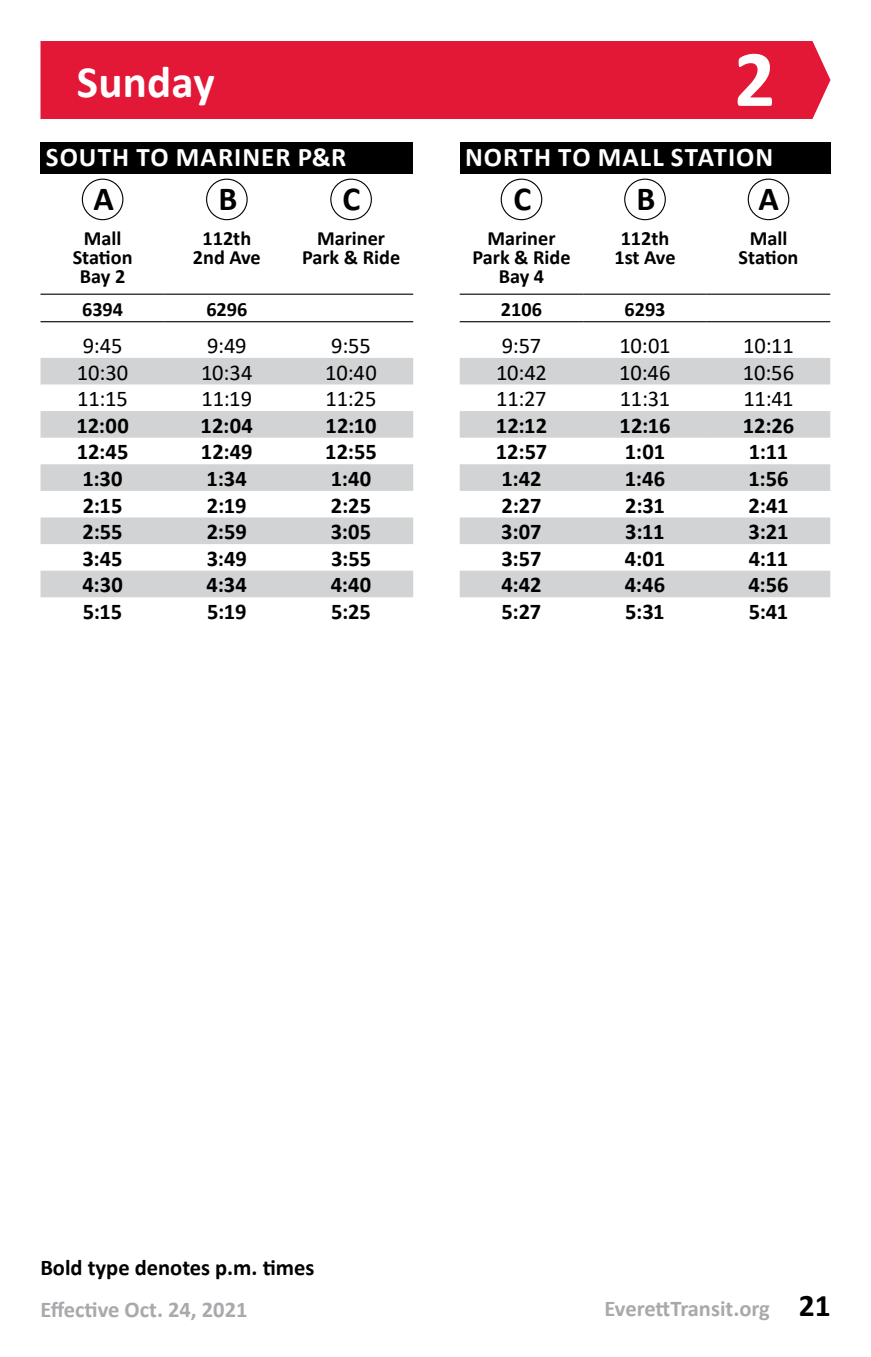
<style>
.page{position:relative;width:871px;height:1357px;background:#fff}
.page>*{position:absolute;margin:0;border:0;box-sizing:border-box;transform-origin:0 0}
.t1{font:700 81px "Calibri";color:#fff}
.t2{font:700 45px "Calibri";letter-spacing:.005em;color:#fff}
.t3{font:700 33.75px "Calibri";color:#000}
.t4{font:700 31.5px "Calibri";color:#000}
.t5{font:700 27px "Calibri";letter-spacing:.04em;color:#fff}
.t6{font:700 22.5px "Calibri";color:#000}
.t7{font:22.5px "Calibri";letter-spacing:-.01em;color:#000}
.t8{font:700 22.5px "Calibri";color:#a7a9ac}
.t9{font:700 20.25px/19.1px "Calibri";color:#000;text-align:center}
</style>
<div class="page">
<div style="left:40px;top:41px;width:790px;height:78px;background:#e31837"></div>
<div style="left:40px;top:142px;width:373px;height:32px;background:#000"></div>
<hr style="left:40px;top:294px;width:125px;height:1px;background:#000">
<hr style="left:165px;top:294px;width:124px;height:1px;background:#000">
<hr style="left:289px;top:294px;width:124px;height:1px;background:#000">
<hr style="left:40px;top:321px;width:125px;height:1px;background:#000">
<hr style="left:165px;top:321px;width:124px;height:1px;background:#000">
<hr style="left:289px;top:321px;width:124px;height:1px;background:#000">
<div style="left:82px;top:179px;width:41px;height:41px;border:1px solid #000;border-radius:50%"></div>
<div style="left:206px;top:179px;width:42px;height:41px;border:1px solid #000;border-radius:50%"></div>
<div style="left:330px;top:179px;width:42px;height:41px;border:1px solid #000;border-radius:50%"></div>
<svg style="left:40px;top:358px;width:373px;height:239px;fill:#d1d3d4"></svg>
<div style="left:460px;top:142px;width:370px;height:32px;background:#000"></div>
<hr style="left:460px;top:294px;width:123px;height:1px;background:#000">
<hr style="left:583px;top:294px;width:124px;height:1px;background:#000">
<hr style="left:707px;top:294px;width:123px;height:1px;background:#000">
<hr style="left:460px;top:321px;width:123px;height:1px;background:#000">
<hr style="left:583px;top:321px;width:124px;height:1px;background:#000">
<hr style="left:707px;top:321px;width:123px;height:1px;background:#000">
<div style="left:501px;top:179px;width:41px;height:41px;border:1px solid #000;border-radius:50%"></div>
<div style="left:624px;top:179px;width:42px;height:41px;border:1px solid #000;border-radius:50%"></div>
<div style="left:747px;top:179px;width:42px;height:41px;border:1px solid #000;border-radius:50%"></div>
<svg style="left:460px;top:358px;width:370px;height:239px;fill:#d1d3d4"></svg>
<h2 class="t2" style="left:77px;top:50px;width:139px">Sunday</h2>
<p class="t5" style="left:46px;top:138px;width:302px">SOUTH TO MARINER P&amp;R</p>
<h3 class="t3" style="left:93px;top:175px;width:22px">A</h3>
<h3 class="t3" style="left:218px;top:175px;width:20px">B</h3>
<h3 class="t3" style="left:342px;top:175px;width:19px">C</h3>
<p class="t9" style="left:73px;top:229px;width:61px">Mall<br>Station<br>Bay 2</p>
<p class="t9" style="left:193px;top:229px;width:69px">112th<br>2nd Ave</p>
<p class="t9" style="left:302px;top:229px;width:100px">Mariner<br>Park &amp; Ride</p>
<p class="t9" style="left:82px;top:299px;width:43px">6394</p>
<p class="t9" style="left:206px;top:299px;width:43px">6296</p>
<p class="t7" style="left:83px;top:330px;width:41px">9:45</p>
<p class="t7" style="left:207px;top:330px;width:41px">9:49</p>
<p class="t7" style="left:331px;top:330px;width:41px">9:55</p>
<p class="t7" style="left:77px;top:356px;width:53px">10:30</p>
<p class="t7" style="left:201px;top:356px;width:53px">10:34</p>
<p class="t7" style="left:325px;top:356px;width:53px">10:40</p>
<p class="t7" style="left:77px;top:383px;width:52px">11:15</p>
<p class="t7" style="left:202px;top:383px;width:52px">11:19</p>
<p class="t7" style="left:326px;top:383px;width:52px">11:25</p>
<p class="t6" style="left:76px;top:409px;width:54px">12:00</p>
<p class="t6" style="left:201px;top:409px;width:54px">12:04</p>
<p class="t6" style="left:325px;top:409px;width:53px">12:10</p>
<p class="t6" style="left:77px;top:436px;width:53px">12:45</p>
<p class="t6" style="left:201px;top:436px;width:53px">12:49</p>
<p class="t6" style="left:325px;top:436px;width:53px">12:55</p>
<p class="t6" style="left:82px;top:463px;width:42px">1:30</p>
<p class="t6" style="left:207px;top:463px;width:42px">1:34</p>
<p class="t6" style="left:331px;top:463px;width:42px">1:40</p>
<p class="t6" style="left:83px;top:489px;width:41px">2:15</p>
<p class="t6" style="left:207px;top:489px;width:41px">2:19</p>
<p class="t6" style="left:331px;top:489px;width:42px">2:25</p>
<p class="t6" style="left:83px;top:516px;width:42px">2:55</p>
<p class="t6" style="left:207px;top:516px;width:42px">2:59</p>
<p class="t6" style="left:331px;top:516px;width:42px">3:05</p>
<p class="t6" style="left:82px;top:542px;width:42px">3:45</p>
<p class="t6" style="left:207px;top:542px;width:42px">3:49</p>
<p class="t6" style="left:331px;top:542px;width:42px">3:55</p>
<p class="t6" style="left:82px;top:569px;width:42px">4:30</p>
<p class="t6" style="left:207px;top:569px;width:42px">4:34</p>
<p class="t6" style="left:331px;top:569px;width:42px">4:40</p>
<p class="t6" style="left:83px;top:596px;width:41px">5:15</p>
<p class="t6" style="left:207px;top:596px;width:41px">5:19</p>
<p class="t6" style="left:331px;top:596px;width:41px">5:25</p>
<h1 class="t1" style="left:734px;top:22px;width:43px">2</h1>
<p class="t5" style="left:465px;top:138px;width:310px">NORTH TO MALL STATION</p>
<h3 class="t3" style="left:513px;top:175px;width:19px">C</h3>
<h3 class="t3" style="left:636px;top:175px;width:20px">B</h3>
<h3 class="t3" style="left:758px;top:175px;width:22px">A</h3>
<p class="t9" style="left:472px;top:229px;width:100px">Mariner<br>Park &amp; Ride<br>Bay 4</p>
<p class="t9" style="left:614px;top:229px;width:63px">112th<br>1st Ave</p>
<p class="t9" style="left:738px;top:229px;width:61px">Mall<br>Station</p>
<p class="t9" style="left:501px;top:299px;width:43px">2106</p>
<p class="t9" style="left:624px;top:299px;width:43px">6293</p>
<p class="t7" style="left:502px;top:330px;width:41px">9:57</p>
<p class="t7" style="left:619px;top:330px;width:53px">10:01</p>
<p class="t7" style="left:743px;top:330px;width:52px">10:11</p>
<p class="t7" style="left:496px;top:356px;width:52px">10:42</p>
<p class="t7" style="left:619px;top:356px;width:53px">10:46</p>
<p class="t7" style="left:743px;top:356px;width:53px">10:56</p>
<p class="t7" style="left:496px;top:383px;width:52px">11:27</p>
<p class="t7" style="left:620px;top:383px;width:52px">11:31</p>
<p class="t7" style="left:743px;top:383px;width:51px">11:41</p>
<p class="t6" style="left:496px;top:409px;width:53px">12:12</p>
<p class="t6" style="left:619px;top:409px;width:52px">12:16</p>
<p class="t6" style="left:743px;top:409px;width:53px">12:26</p>
<p class="t6" style="left:496px;top:436px;width:53px">12:57</p>
<p class="t6" style="left:625px;top:436px;width:42px">1:01</p>
<p class="t6" style="left:749px;top:436px;width:41px">1:11</p>
<p class="t6" style="left:501px;top:463px;width:42px">1:42</p>
<p class="t6" style="left:625px;top:463px;width:42px">1:46</p>
<p class="t6" style="left:748px;top:463px;width:42px">1:56</p>
<p class="t6" style="left:501px;top:489px;width:41px">2:27</p>
<p class="t6" style="left:625px;top:489px;width:41px">2:31</p>
<p class="t6" style="left:748px;top:489px;width:41px">2:41</p>
<p class="t6" style="left:501px;top:516px;width:42px">3:07</p>
<p class="t6" style="left:625px;top:516px;width:41px">3:11</p>
<p class="t6" style="left:748px;top:516px;width:41px">3:21</p>
<p class="t6" style="left:501px;top:542px;width:41px">3:57</p>
<p class="t6" style="left:625px;top:542px;width:42px">4:01</p>
<p class="t6" style="left:749px;top:542px;width:41px">4:11</p>
<p class="t6" style="left:501px;top:569px;width:42px">4:42</p>
<p class="t6" style="left:625px;top:569px;width:42px">4:46</p>
<p class="t6" style="left:748px;top:569px;width:42px">4:56</p>
<p class="t6" style="left:501px;top:596px;width:41px">5:27</p>
<p class="t6" style="left:625px;top:596px;width:41px">5:31</p>
<p class="t6" style="left:749px;top:596px;width:41px">5:41</p>
<p class="t6" style="left:40px;top:1252px;width:276px">Bold type denotes p.m. times</p>
<p class="t8" style="left:40px;top:1293px;width:209px">Effective Oct. 24, 2021</p>
<p class="t8" style="left:604px;top:1293px;width:167px">EverettTransit.org</p>
<h3 class="t4" style="left:798px;top:1284px;width:33px">21</h3>
</div>
